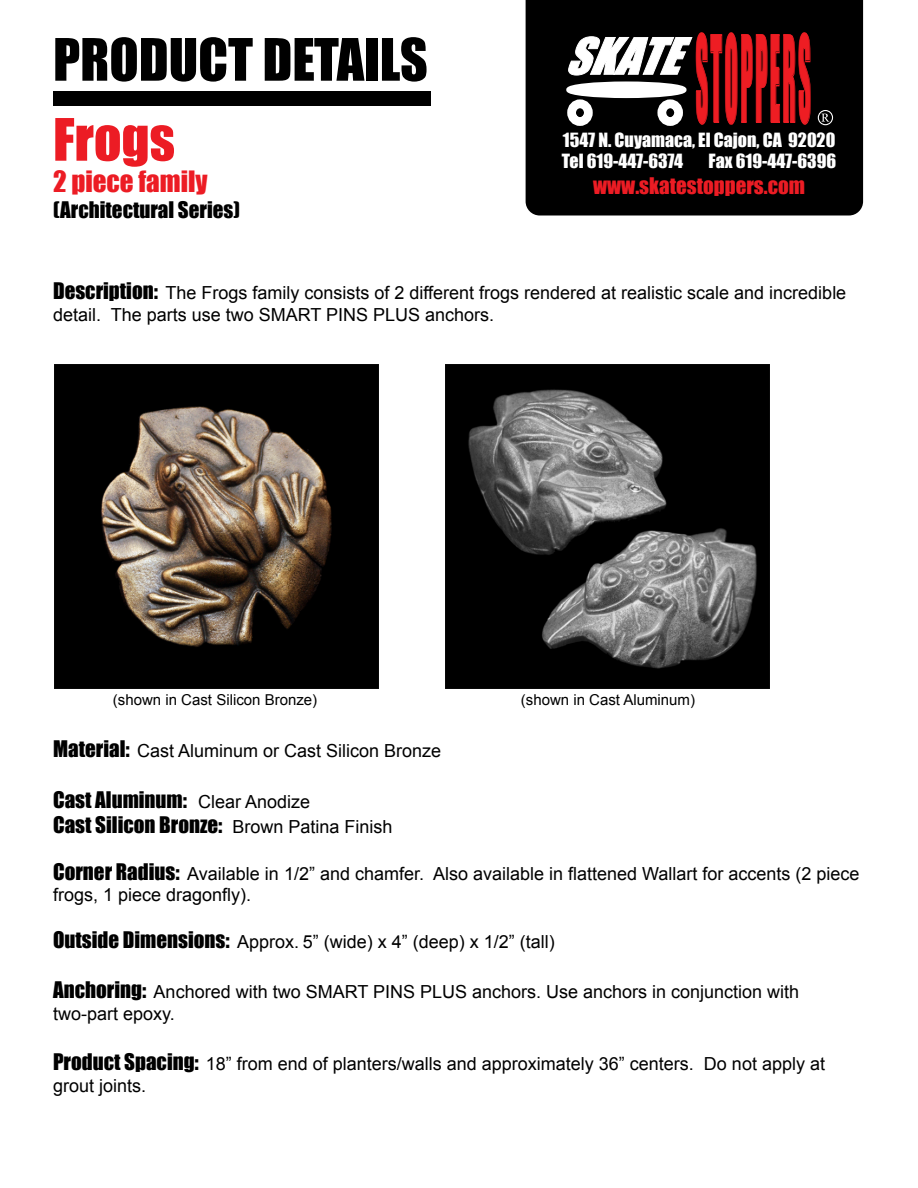
<style>
.page{position:relative;width:918px;height:1188px;background:#fff}
.page>*{position:absolute;margin:0;border:0;box-sizing:border-box;transform-origin:0 0}
.t1{font:110.25px "Impact";letter-spacing:.09em;color:#ee1d23;scale:.23 1}
.t2{font:54px "Impact";color:#000}
.t3{font:54px "Impact";color:#ec1c24}
.t4{font:27px "Impact";color:#ec1c24}
.t5{font:21px/25.2px "Impact";color:#000}
.t6{font:21px "Impact";color:#ec1c24}
.t7{font:18px/21.6px "Arial";color:#000}
.t8{font:18px/21.6px "Impact";color:#fff}
.t9{font:15px "Arial";color:#000}
.s1{font-family:"Impact";font-size:21px}
.s2{font-family:"Arial";font-size:18px}
</style>
<div class="page">
<div style="left:526px;top:0;width:337px;height:216px;background:#000"></div>
<div style="left:53px;top:91px;width:378px;height:14px;background:#000"></div>
<svg style="left:568px;top:33px;width:243px;height:91px"></svg>
<svg style="left:822px;top:114px;width:7px;height:8px"></svg>
<div style="left:818px;top:110px;width:15px;height:15px;border:1px solid #fff;border-radius:50%"></div>
<div style="left:568px;top:84px;width:116px;height:12px;background:#fff;border-radius:50%"></div>
<div style="left:566px;top:81px;width:121px;height:17px;border:4px solid #fff;border-radius:50%"></div>
<div style="left:657px;top:99px;width:26px;height:27px;border:9px solid #fff;border-radius:50%"></div>
<div style="left:567px;top:99px;width:26px;height:27px;border:9px solid #fff;border-radius:50%"></div>
<img style="left:54px;top:364px;width:324px;height:324px">
<img style="left:446px;top:364px;width:324px;height:324px">
<h2 class="t2" style="left:53px;top:18px;width:376px">PRODUCT DETAILS</h2>
<h2 class="t3" style="left:53px;top:98px;width:123px">Frogs</h2>
<h3 class="t4" style="left:53px;top:161px;width:156px">2 piece family</h3>
<p class="t5" style="left:53px;top:196px;width:188px">(Architectural Series)</p>
<h1 class="t1" style="left:696px;top:-7px;width:505px">STOPPERS</h1>
<p class="t8" style="left:562px;top:128px;width:275px">1547 N. Cuyamaca, El Cajon, CA 92020<br>Tel 619-447-6374</p>
<p class="t8" style="left:709px;top:150px;width:129px">Fax 619-447-6396</p>
<p class="t6" style="left:593px;top:169px;width:213px">www.skatestoppers.com</p>
<p class="t7" style="left:53px;top:282px;width:795px"><span class="s1">Description:</span> The Frogs family consists of 2 different frogs rendered at realistic scale and incredible detail. The parts use two SMART PINS PLUS anchors.</p>
<p class="t9" style="left:113px;top:690px;width:206px">(shown in Cast Silicon Bronze)</p>
<p class="t9" style="left:521px;top:690px;width:176px">(shown in Cast Aluminum)</p>
<p class="t7" style="left:53px;top:740px;width:390px"><span class="s1">Material:</span> Cast Aluminum or Cast Silicon Bronze</p>
<p class="t5" style="left:53px;top:786px;width:341px">Cast Aluminum: <span class="s2">Clear Anodize<br></span>Cast Silicon Bronze: <span class="s2">Brown Patina Finish</span></p>
<p class="t7" style="left:53px;top:863px;width:808px"><span class="s1">Corner Radius:</span> Available in 1/2” and chamfer. Also available in flattened Wallart for accents (2 piece frogs, 1 piece dragonfly).</p>
<p class="t7" style="left:53px;top:931px;width:503px"><span class="s1">Outside Dimensions:</span> Approx. 5” (wide) x 4” (deep) x 1/2” (tall)</p>
<p class="t7" style="left:53px;top:981px;width:748px"><span class="s1">Anchoring:</span> Anchored with two SMART PINS PLUS anchors. Use anchors in conjunction with two-part epoxy.</p>
<p class="t7" style="left:53px;top:1053px;width:773px"><span class="s1">Product Spacing:</span> 18” from end of planters/walls and approximately 36” centers. Do not apply at grout joints.</p>
</div>
